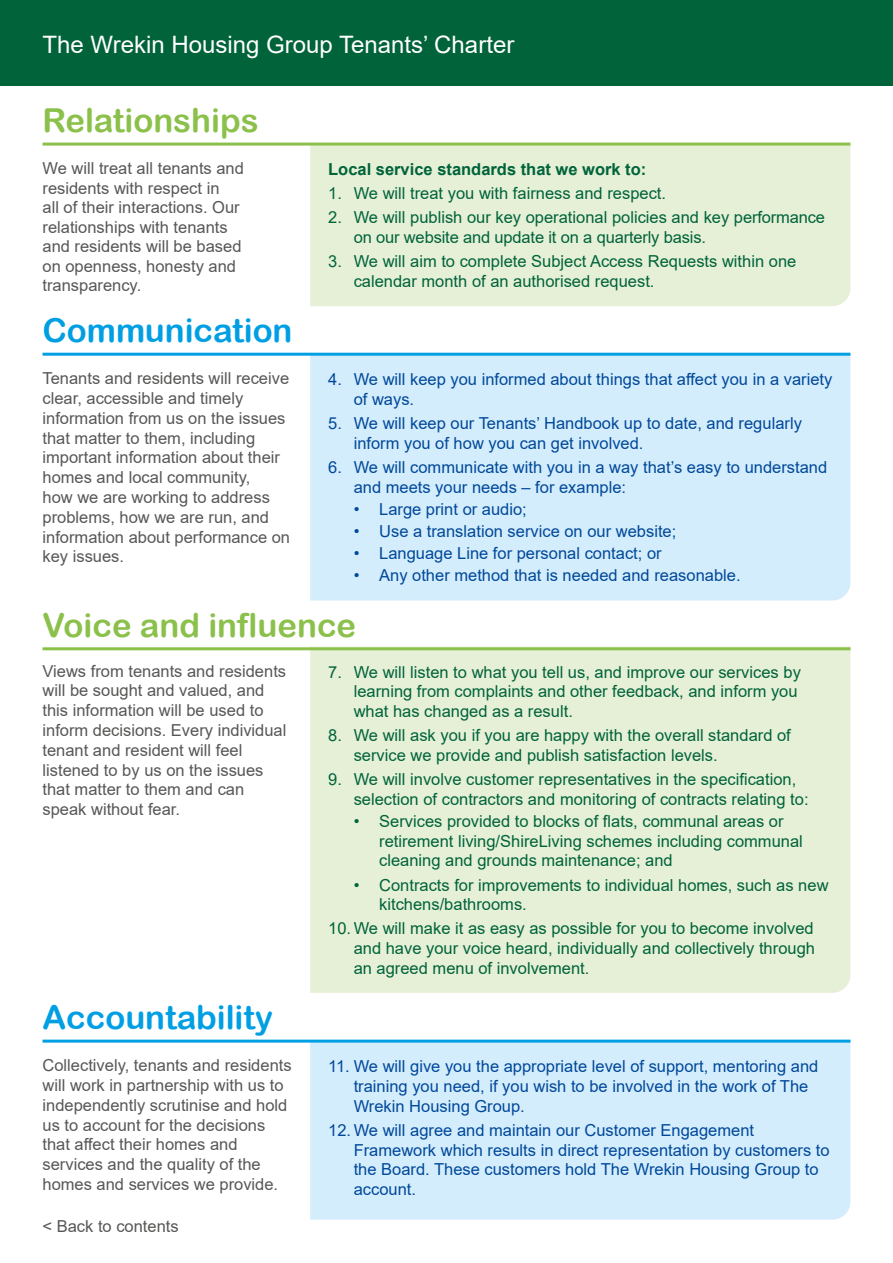
<style>
.page{position:relative;width:893px;height:1263px;background:#fff}
.page>*{position:absolute;margin:0;border:0;box-sizing:border-box;transform-origin:0 0}
.t1{font:33px "Arial Rounded MT Bold";color:#8bc04b}
.t2{font:33px "Arial Rounded MT Bold";color:#009fe3}
.t3{font:24px "Arial";color:#fff}
.t4{font:16.5px/19.8px "Arial";color:#00633a}
.t5{font:16.5px/19.8px "Arial";color:#575756}
.t6{font:16.5px/19.8px "Arial";color:#00489a}
.t7{font:700 16.5px "Arial";color:#00633a}
</style>
<div class="page">
<div style="left:310px;top:646px;width:540px;height:347px;background:#e6f0d7"></div>
<div style="left:0;top:0;width:893px;height:86px;background:#00633a"></div>
<div style="left:310px;top:146px;width:540px;height:160px;background:#e6f0d7"></div>
<hr style="left:43px;top:143px;width:807px;height:3px;background:#8bc04b">
<div style="left:310px;top:356px;width:540px;height:244px;background:#d4edfc"></div>
<hr style="left:43px;top:353px;width:807px;height:3px;background:#009fe3">
<hr style="left:43px;top:647px;width:807px;height:3px;background:#8bc04b">
<div style="left:310px;top:1042px;width:540px;height:177px;background:#d4edfc"></div>
<hr style="left:43px;top:1039px;width:807px;height:3px;background:#009fe3">
<h2 class="t3" style="left:43px;top:29px;width:473px">The Wrekin Housing Group Tenants’ Charter</h2>
<h1 class="t1" style="left:43px;top:101px;width:218px">Relationships</h1>
<p class="t5" style="left:43px;top:158px;width:203px">We will treat all tenants and residents with respect in<br>all of their interactions. Our relationships with tenants and residents will be based on openness, honesty and transparency.</p>
<p class="t7" style="left:328px;top:158px;width:320px">Local service standards that we work to:</p>
<p class="t4" style="left:328px;top:183px;width:339px">1. We will treat you with fairness and respect.</p>
<p class="t4" style="left:354px;top:207px;width:473px;text-indent:-26px">2. We will publish our key operational policies and key performance on our website and update it on a quarterly basis.</p>
<p class="t4" style="left:354px;top:251px;width:444px;text-indent:-26px">3. We will aim to complete Subject Access Requests within one calendar month of an authorised request.</p>
<h1 class="t2" style="left:43px;top:311px;width:252px">Communication</h1>
<p class="t5" style="left:43px;top:368px;width:249px">Tenants and residents will receive clear, accessible and timely information from us on the issues that matter to them, including important information about their homes and local community,<br>how we are working to address problems, how we are run, and information about performance on key issues.</p>
<p class="t6" style="left:354px;top:369px;width:480px;text-indent:-26px">4. We will keep you informed about things that affect you in a variety of ways.</p>
<p class="t6" style="left:354px;top:413px;width:450px;text-indent:-26px">5. We will keep our Tenants’ Handbook up to date, and regularly inform you of how you can get involved.</p>
<p class="t6" style="left:354px;top:457px;width:475px;text-indent:-26px">6. We will communicate with you in a way that’s easy to understand and meets your needs – for example:</p>
<p class="t6" style="left:354px;top:499px;width:175px">• Large print or audio;</p>
<p class="t6" style="left:354px;top:521px;width:324px">• Use a translation service on our website;</p>
<p class="t6" style="left:354px;top:543px;width:310px">• Language Line for personal contact; or</p>
<p class="t6" style="left:354px;top:565px;width:388px">• Any other method that is needed and reasonable.</p>
<h1 class="t1" style="left:43px;top:605px;width:315px">Voice and influence</h1>
<p class="t5" style="left:43px;top:661px;width:245px">Views from tenants and residents will be sought and valued, and this information will be used to inform decisions. Every individual tenant and resident will feel listened to by us on the issues that matter to them and can speak without fear.</p>
<p class="t4" style="left:354px;top:662px;width:449px;text-indent:-26px">7. We will listen to what you tell us, and improve our services by learning from complaints and other feedback, and inform you what has changed as a result.</p>
<p class="t4" style="left:354px;top:725px;width:439px;text-indent:-26px">8. We will ask you if you are happy with the overall standard of service we provide and publish satisfaction levels.</p>
<p class="t4" style="left:354px;top:769px;width:456px;text-indent:-26px">9. We will involve customer representatives in the specification, selection of contractors and monitoring of contracts relating to:</p>
<p class="t4" style="left:379px;top:811px;width:425px;text-indent:-26px">• Services provided to blocks of flats, communal areas or retirement living/ShireLiving schemes including communal cleaning and grounds maintenance; and</p>
<p class="t4" style="left:379px;top:875px;width:451px;text-indent:-26px">• Contracts for improvements to individual homes, such as new kitchens/bathrooms.</p>
<p class="t4" style="left:354px;top:918px;width:463px;text-align:justify;text-indent:-26px">10. We will make it as easy as possible for you to become involved and have your voice heard, individually and collectively through an agreed menu of involvement.</p>
<h1 class="t2" style="left:43px;top:998px;width:232px">Accountability</h1>
<p class="t5" style="left:43px;top:1055px;width:251px">Collectively, tenants and residents will work in partnership with us to independently scrutinise and hold us to account for the decisions that affect their homes and services and the quality of the homes and services we provide.</p>
<p class="t6" style="left:354px;top:1056px;width:466px;text-indent:-26px">11. We will give you the appropriate level of support, mentoring and training you need, if you wish to be involved in the work of The<br>Wrekin Housing Group.</p>
<p class="t6" style="left:354px;top:1120px;width:477px;text-indent:-26px">12. We will agree and maintain our Customer Engagement Framework which results in direct representation by customers to the Board. These customers hold The Wrekin Housing Group to account.</p>
<p class="t5" style="left:43px;top:1217px;width:138px">&lt; Back to contents</p>
</div>
